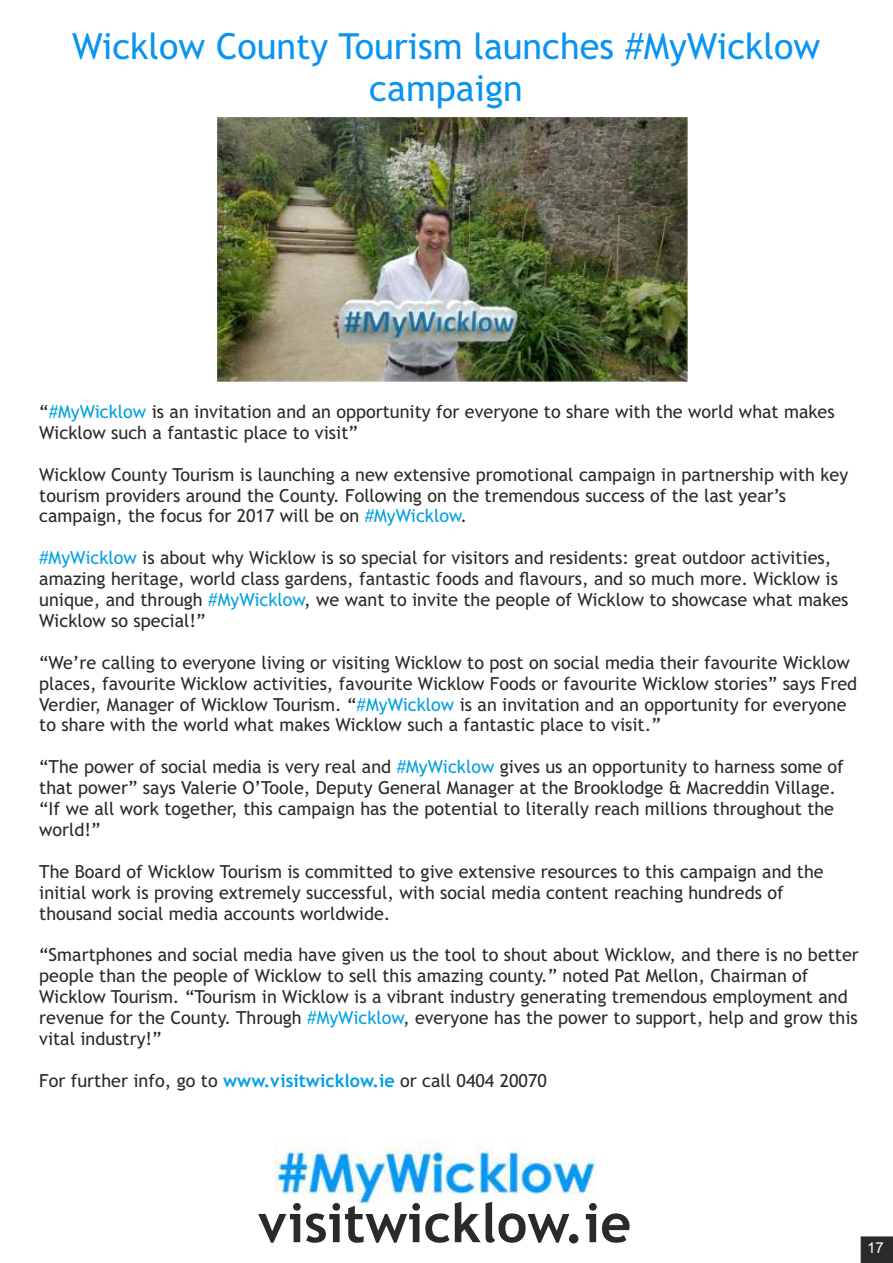
<style>
.page{position:relative;width:893px;height:1263px;background:#fff}
.page>*{position:absolute;margin:0;border:0;box-sizing:border-box;transform-origin:0 0}
.t1{font:700 54px "Trebuchet MS";color:#2b2a29}
.t2{font:36px/41.8px "Trebuchet MS";color:#0994f3;text-align:center}
.t3{font:18px/20.9px "Trebuchet MS";color:#2b2a29}
.t4{font:15px "Arial";color:#fefefe}
.s1{color:#00a0e3}
.s2{font-weight:700;color:#00a0e3}
</style>
<div class="page">
<img style="left:276px;top:1139px;width:319px;height:65px">
<img style="left:217px;top:117px;width:470px;height:265px">
<svg style="left:860px;top:1236px;width:33px;height:27px"></svg>
<h2 class="t2" style="left:72px;top:28px;width:750px">Wicklow County Tourism launches #MyWicklow campaign</h2>
<p class="t3" style="left:39px;top:403px;width:797px">“<span class="s1">#MyWicklow</span> is an invitation and an opportunity for everyone to share with the world what makes<br>Wicklow such a fantastic place to visit”</p>
<p class="t3" style="left:39px;top:465px;width:810px">Wicklow County Tourism is launching a new extensive promotional campaign in partnership with key tourism providers around the County. Following on the tremendous success of the last year’s campaign, the focus for 2017 will be on <span class="s1">#MyWicklow</span>.</p>
<p class="t3" style="left:39px;top:549px;width:811px"><span class="s1">#MyWicklow</span> is about why Wicklow is so special for visitors and residents: great outdoor activities, amazing heritage, world class gardens, fantastic foods and flavours, and so much more. Wicklow is unique, and through <span class="s1">#MyWicklow</span>, we want to invite the people of Wicklow to showcase what makes Wicklow so special!”</p>
<p class="t3" style="left:39px;top:653px;width:819px">“We’re calling to everyone living or visiting Wicklow to post on social media their favourite Wicklow places, favourite Wicklow activities, favourite Wicklow Foods or favourite Wicklow stories” says Fred Verdier, Manager of Wicklow Tourism. “<span class="s1">#MyWicklow</span> is an invitation and an opportunity for everyone to share with the world what makes Wicklow such a fantastic place to visit.”</p>
<p class="t3" style="left:39px;top:758px;width:806px">“The power of social media is very real and <span class="s1">#MyWicklow</span> gives us an opportunity to harness some of that power” says Valerie O’Toole, Deputy General Manager at the Brooklodge &amp; Macreddin Village. “If we all work together, this campaign has the potential to literally reach millions throughout the world!”</p>
<p class="t3" style="left:39px;top:862px;width:786px">The Board of Wicklow Tourism is committed to give extensive resources to this campaign and the initial work is proving extremely successful, with social media content reaching hundreds of thousand social media accounts worldwide.</p>
<p class="t3" style="left:39px;top:946px;width:821px">“Smartphones and social media have given us the tool to shout about Wicklow, and there is no better people than the people of Wicklow to sell this amazing county.” noted Pat Mellon, Chairman of Wicklow Tourism. “Tourism in Wicklow is a vibrant industry generating tremendous employment and revenue for the County. Through <span class="s1">#MyWicklow</span>, everyone has the power to support, help and grow this vital industry!”</p>
<p class="t3" style="left:39px;top:1072px;width:509px">For further info, go to <span class="s2">www.visitwicklow.ie</span> or call 0404 20070</p>
<h1 class="t1" style="left:258px;top:1202px;width:375px">visitwicklow.ie</h1>
<p class="t4" style="left:867px;top:1242px;width:18px">17</p>
</div>
